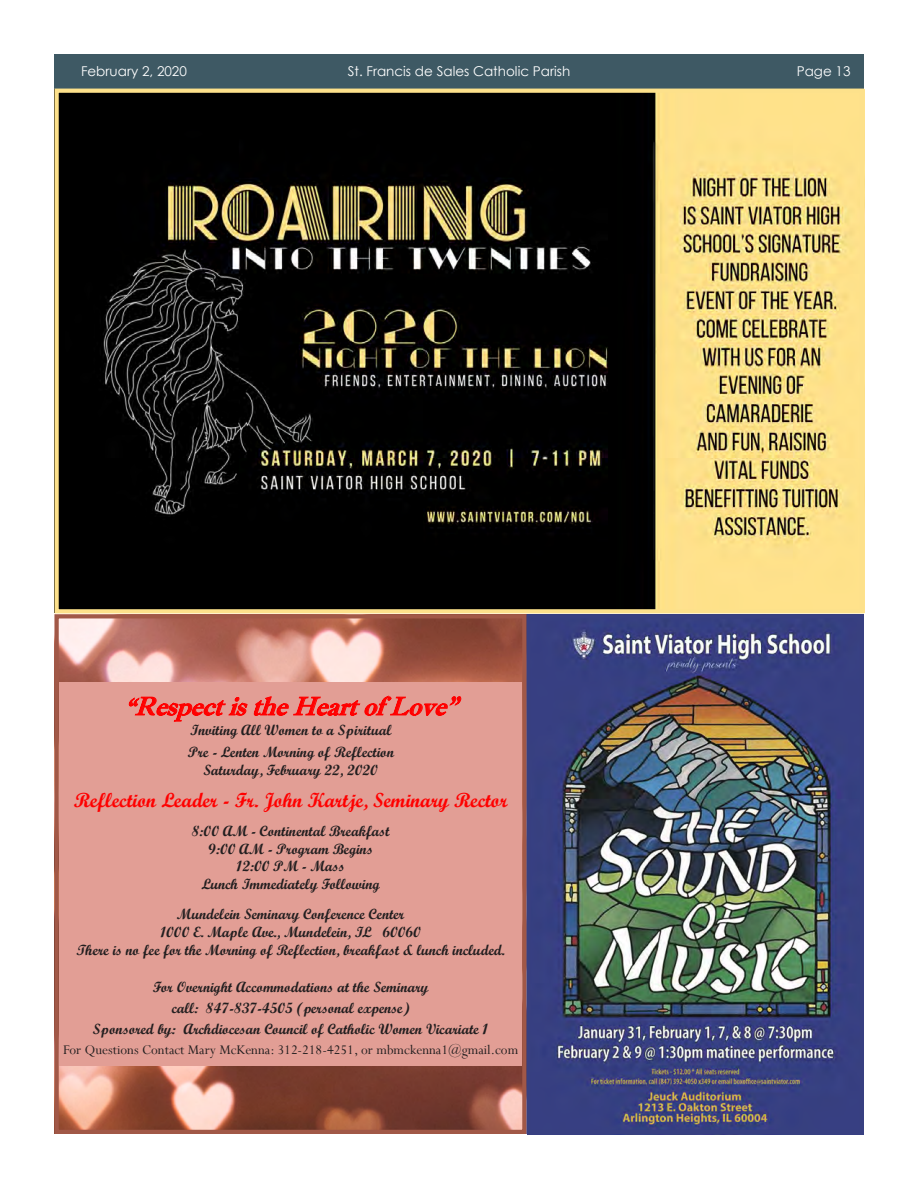
<style>
.page{position:relative;width:918px;height:1188px;background:#fff}
.page>*{position:absolute;margin:0;border:0;box-sizing:border-box;transform-origin:0 0}
.t1{font:italic 25.8px "Imprint MT Shadow";color:#f00}
.t2{font:20.25px "Script MT Bold";color:#f00}
.t3{font:14.85px "Script MT Bold";color:#231f20}
.t4{font:14.7px/17.9px "Script MT Bold";color:#231f20;text-align:center}
.t5{font:14.7px/19.2px "Perpetua";color:#231f20;text-align:center}
.t6{font:13.5px "Century Gothic";color:#fff}
.s1{font-size:23.1px}
.s2{font-family:"Script MT Bold"}
</style>
<div class="page">
<div style="left:54px;top:54px;width:810px;height:37px;background:#3e5964"></div>
<img style="left:55px;top:94px;width:809px;height:1040px">
<div style="left:55px;top:614px;width:471px;height:520px;border:4px solid #a15847"></div>
<div style="left:55px;top:89px;width:809px;height:524px;border:4px solid #fde18b"></div>
<div style="left:59px;top:682px;width:463px;height:384px;background:#e29e95"></div>
<div style="left:527px;top:614px;width:337px;height:520px;border:4px solid #384081"></div>
<p class="t6" style="left:81px;top:63px;width:107px">February 2, 2020</p>
<p class="t6" style="left:348px;top:63px;width:224px">St. Francis de Sales Catholic Parish</p>
<p class="t6" style="left:797px;top:63px;width:55px">Page 13</p>
<p class="t1" style="left:125px;top:691px;width:344px"><span class="s1">“</span>RespectistheHeartof Love”</p>
<p class="t4" style="left:188px;top:720px;width:208px;line-height:21.1px;text-align:left">Inviting All Women to a Spiritual<br>Pre - Lenten Morning of Reflection</p>
<p class="t4" style="left:203px;top:761px;width:176px">Saturday, February 22, 2020</p>
<p class="t2" style="left:74px;top:787px;width:435px">Reflection Leader - Fr. John Kartje, Seminary Rector</p>
<p class="t4" style="left:192px;top:822px;width:200px">8:00 AM - Continental Breakfast<br>9:00 AM - Program Begins<br>12:00 PM - Mass</p>
<p class="t3" style="left:201px;top:875px;width:180px">Lunch Immediately Following</p>
<p class="t4" style="left:76px;top:905px;width:430px">Mundelein Seminary Conference Center<br>1000 E. Maple Ave., Mundelein, IL 60060<br>There is no fee for the Morning of Reflection, breakfast &amp; lunch included.</p>
<p class="t4" style="left:153px;top:978px;width:277px">For Overnight Accommodations at the Seminary</p>
<p class="t3" style="left:172px;top:999px;width:240px">call: 847-837-4505 (personal expense)</p>
<p class="t5" style="left:63px;top:1020px;width:457px"><span class="s2">Sponsored by: Archdiocesan Council of Catholic Women Vicariate 1<br></span>For Questions Contact Mary McKenna: 312-218-4251, or mbmckenna1@gmail.com</p>
</div>
